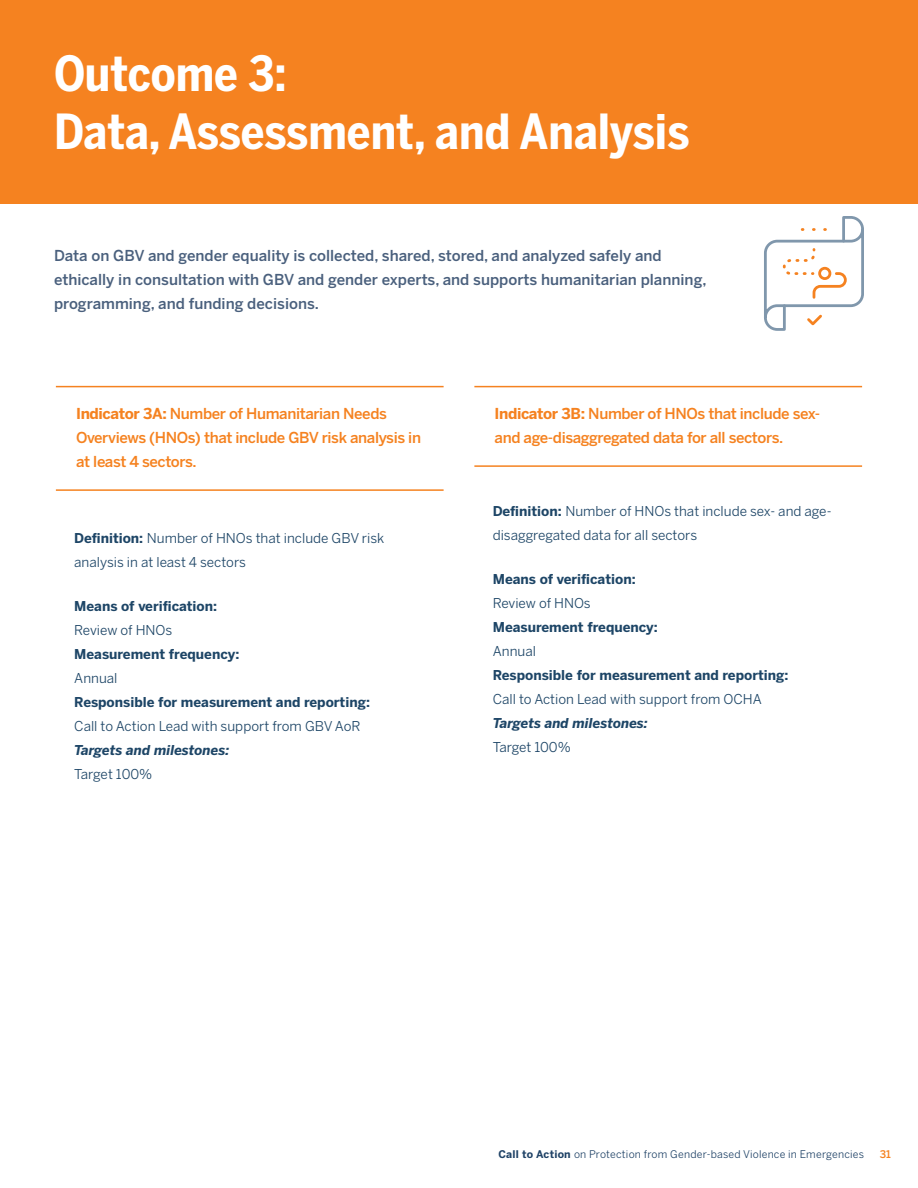
<style>
.page{position:relative;width:918px;height:1188px;background:#fff}
.page>*{position:absolute;margin:0;border:0;box-sizing:border-box;transform-origin:0 0}
.Heading_no_line{font:700 48px/57.6px "Benton Sans Cond";color:#fff}
.t1{font:500 15px/24px "Benton Sans";color:#4a607d}
.Call_Out_ORANGE{font:500 15px/24px "Benton Sans";letter-spacing:-.025em;color:#f58220}
.t2{font:700 13.5px/24px "Benton Sans";color:#1d4566}
.t3{font:13.5px/24px "Benton Sans";color:#1d4566}
.t4{font:10.5px "Benton Sans";letter-spacing:.02em;color:#1f4266}
.t5{font:500 10.5px "Benton Sans";color:#f58220}
.s1{font-weight:700}
.s2{font-weight:400}
.s3{font-style:italic}
</style>
<div class="page">
<div style="left:0;top:0;width:918px;height:204px;background:#f58220"></div>
<hr style="left:56px;top:489px;width:388px;height:2px;background:#f58220">
<hr style="left:56px;top:386px;width:388px;height:1px;background:#f58220">
<hr style="left:474px;top:465px;width:388px;height:2px;background:#f58220">
<hr style="left:474px;top:386px;width:388px;height:1px;background:#f58220">
<svg style="left:764px;top:216px;width:100px;height:115px"></svg>
<p class="Heading_no_line" style="left:54px;top:44px;width:637px">Outcome 3:<br>Data, Assessment, and Analysis</p>
<p class="t1" style="left:54px;top:243px;width:654px">Data on GBV and gender equality is collected, shared, stored, and analyzed safely and ethically in consultation with GBV and gender experts, and supports humanitarian planning, programming, and funding decisions.</p>
<p class="Call_Out_ORANGE" style="left:76px;top:401px;width:346px"><span class="s1">Indicator 3A:</span> Number of Humanitarian Needs<br>Overviews (HNOs) that include GBV risk analysis in at least 4 sectors.</p>
<p class="Call_Out_ORANGE" style="left:495px;top:401px;width:327px"><span class="s1">Indicator 3B:</span> Number of HNOs that include sex&shy;and age-disaggregated data for all sectors.</p>
<p class="t3" style="left:74px;top:526px;width:312px"><span class="s1">Definition:</span> Number of HNOs that include GBV risk analysis in at least 4 sectors</p>
<p class="t2" style="left:74px;top:594px;width:297px">Means of verification:<br><span class="s2">Review of HNOs<br></span>Measurement frequency:<br><span class="s2">Annual<br></span>Responsible for measurement and reporting:<br><span class="s2">Call to Action Lead with support from GBV AoR<br></span><span class="s3">Targets and milestones:<br></span><span class="s2">Target 100%</span></p>
<p class="t3" style="left:493px;top:499px;width:340px"><span class="s1">Definition:</span> Number of HNOs that include sex- and age&shy;disaggregated data for all sectors</p>
<p class="t2" style="left:493px;top:567px;width:297px">Means of verification:<br><span class="s2">Review of HNOs<br></span>Measurement frequency:<br><span class="s2">Annual<br></span>Responsible for measurement and reporting:<br><span class="s2">Call to Action Lead with support from OCHA<br></span><span class="s3">Targets and milestones:<br></span><span class="s2">Target 100%</span></p>
<p class="t4" style="left:498px;top:1148px;width:367px"><span class="s1">Call to Action</span> on Protection from Gender-based Violence in Emergencies</p>
<p class="t5" style="left:880px;top:1148px;width:13px">31</p>
</div>
